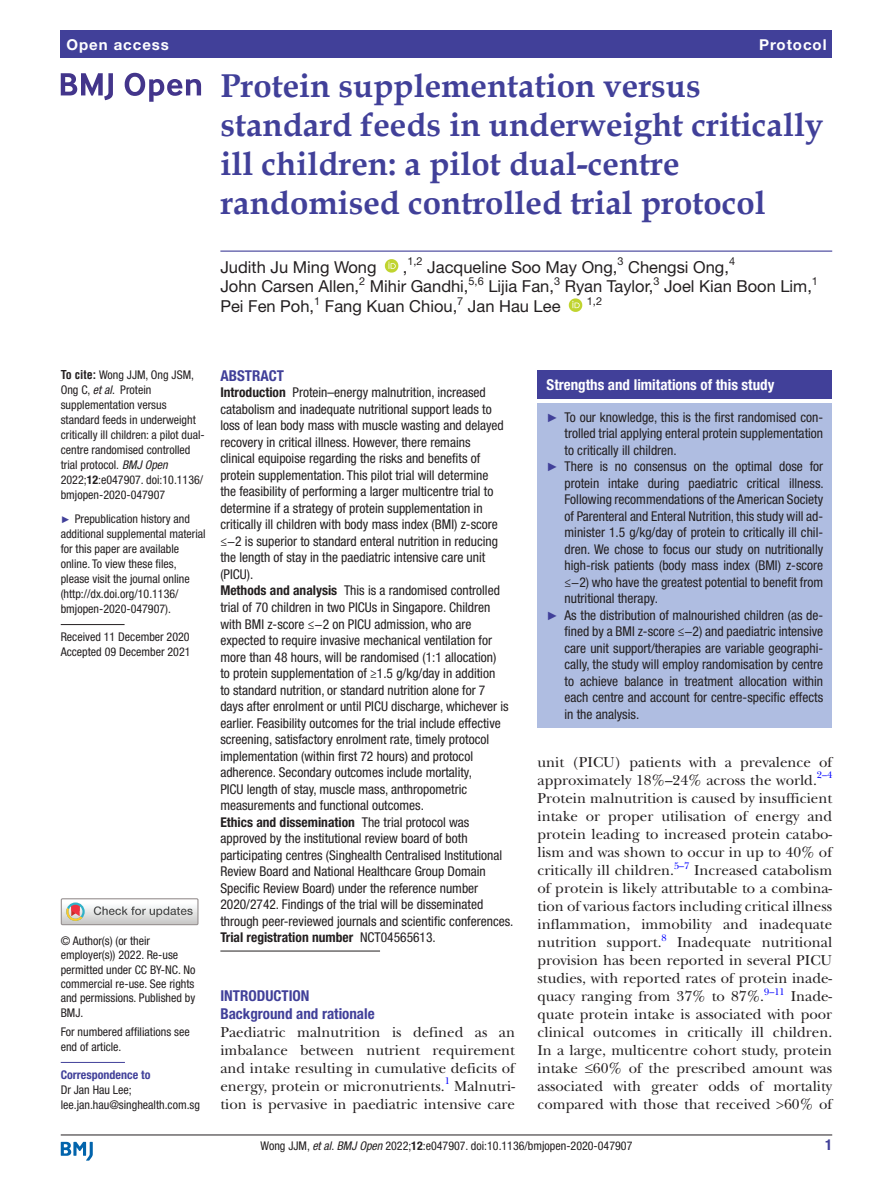
<style>
.page{position:relative;width:893px;height:1191px;background:#fff}
.page>*{position:absolute;margin:0;border:0;box-sizing:border-box;transform-origin:0 0}
.t1{font:700 33px/39px "Book Antiqua";color:#414099}
.t2{font:16.5px "Helvetica Neue LT Std";color:#231f20}
.t3{font:15px/18px "New Baskerville";color:#231f20;text-align:justify}
.t4{font:700 condensed 15px/18px "Helvetica Neue LT Std";color:#414099}
.t5{font:700 condensed 15px "Helvetica Neue LT Std";color:#fff}
.t6{font:700 15px "Helvetica Neue LT Std";letter-spacing:.065em;color:#fff}
.t7{font:condensed 13.5px/16.5px "Helvetica Neue LT Std";color:#231f20}
.t8{font:condensed 12px/15px "Helvetica Neue LT Std";color:#231f20}
.t9{font:700 condensed 12px "Helvetica Neue LT Std";color:#414099}
.t10{font:10.95px "Helvetica Neue LT Std";color:#231f20}
.t11{font:9.9px "New Baskerville";color:#00f}
.s1{font-family:"Helvetica LT Std";font-weight:700}
.s2{font-style:italic}
.s3{font-weight:700}
.s4{font-family:"Arial";font-stretch:normal;font-size:9.75px;color:#414099}
.s5{font-family:"Arial";font-stretch:normal;font-size:12px;color:#414099}
</style>
<div class="page">
<hr style="left:61px;top:1134px;width:771px;height:1px;background:#231f20">
<svg style="left:61px;top:1141px;width:32px;height:19px"></svg>
<div style="left:61px;top:31px;width:771px;height:27px;background:#414099"></div>
<hr style="left:220px;top:250px;width:612px;height:2px;background:#414099">
<svg style="left:385px;top:259px;width:13px;height:14px"></svg>
<svg style="left:569px;top:298px;width:13px;height:14px"></svg>
<hr style="left:61px;top:624px;width:64px;height:1px;background:#231f20">
<hr style="left:61px;top:1062px;width:64px;height:1px;background:#414099">
<svg style="left:61px;top:73px;width:52px;height:27px"></svg>
<svg style="left:125px;top:73px;width:76px;height:29px"></svg>
<div style="left:61px;top:898px;width:138px;height:27px;border:1px solid #969090"></div>
<svg style="left:61px;top:898px;width:137px;height:26px"></svg>
<hr style="left:220px;top:950px;width:160px;height:1px;background:#231f20">
<div style="left:538px;top:370px;width:294px;height:29px;background:#414099"></div>
<div style="left:538px;top:403px;width:294px;height:325px;background:#afbde1"></div>
<p class="t6" style="left:66px;top:35px;width:104px">Open access</p>
<p class="t6" style="left:759px;top:35px;width:69px">Protocol</p>
<h1 class="t1" style="left:220px;top:66px;width:605px">Protein supplementation versus standard feeds in underweight critically ill children: a pilot dual-centre randomised controlled trial protocol</h1>
<p class="t2" style="left:220px;top:257px;width:158px">Judith Ju Ming Wong</p>
<p class="t2" style="left:403px;top:257px;width:6px">,</p>
<p class="t10" style="left:407px;top:255px;width:17px">1,2</p>
<p class="t2" style="left:427px;top:257px;width:192px">Jacqueline Soo May Ong,</p>
<p class="t10" style="left:617px;top:255px;width:8px">3</p>
<p class="t2" style="left:628px;top:257px;width:102px">Chengsi Ong,</p>
<p class="t10" style="left:729px;top:255px;width:8px">4</p>
<p class="t2" style="left:220px;top:276px;width:140px">John Carsen Allen,</p>
<p class="t10" style="left:359px;top:274px;width:8px">2</p>
<p class="t2" style="left:370px;top:276px;width:100px">Mihir Gandhi,</p>
<p class="t10" style="left:469px;top:274px;width:17px">5,6</p>
<p class="t2" style="left:488px;top:276px;width:67px">Lijia Fan,</p>
<p class="t10" style="left:554px;top:274px;width:8px">3</p>
<p class="t2" style="left:565px;top:276px;width:90px">Ryan Taylor,</p>
<p class="t10" style="left:653px;top:274px;width:8px">3</p>
<p class="t2" style="left:664px;top:276px;width:149px">Joel Kian Boon Lim,</p>
<p class="t10" style="left:812px;top:274px;width:8px">1</p>
<p class="t2" style="left:220px;top:296px;width:95px">Pei Fen Poh,</p>
<p class="t10" style="left:314px;top:294px;width:8px">1</p>
<p class="t2" style="left:325px;top:296px;width:134px">Fang Kuan Chiou,</p>
<p class="t10" style="left:457px;top:294px;width:8px">7</p>
<p class="t2" style="left:468px;top:296px;width:94px">Jan Hau Lee</p>
<p class="t10" style="left:587px;top:294px;width:17px">1,2</p>
<p class="t8" style="left:61px;top:367px;width:145px"><span class="s1">To cite:</span> Wong JJM, Ong JSM,<br>Ong C, <span class="s2">et al</span>. Protein supplementation versus standard feeds in underweight critically ill children: a pilot dual&shy;centre randomised controlled trial protocol. <span class="s2">BMJ Open<br></span>2022;<span class="s3">12</span>:e047907. doi:10.1136/ bmjopen-2020-047907</p>
<p class="t8" style="left:61px;top:511px;width:146px"><span class="s4">►</span> Prepublication history and additional supplemental material for this paper are available online. To view these files, please visit the journal online (http://dx.doi.org/10.1136/ bmjopen-2020-047907).</p>
<p class="t8" style="left:61px;top:629px;width:131px">Received 11 December 2020<br>Accepted 09 December 2021</p>
<p class="t8" style="left:61px;top:933px;width:136px;line-height:14.4px">© Author(s) (or their employer(s)) 2022. Re-use permitted under CC BY-NC. No commercial re-use. See rights and permissions. Published by<br>BMJ.</p>
<p class="t8" style="left:61px;top:1024px;width:130px">For numbered affiliations see end of article.</p>
<p class="t9" style="left:61px;top:1067px;width:91px">Correspondence to</p>
<p class="t8" style="left:61px;top:1082px;width:141px">Dr Jan Hau Lee; lee.jan.hau@singhealth.com.sg</p>
<p class="t4" style="left:220px;top:366px;width:65px">ABSTRACT</p>
<p class="t7" style="left:220px;top:384px;width:295px"><span class="s3">Introduction</span> Protein–energy malnutrition, increased catabolism and inadequate nutritional support leads to loss of lean body mass with muscle wasting and delayed recovery in critical illness. However, there remains<br>clinical equipoise regarding the risks and benefits of protein supplementation. This pilot trial will determine<br>the feasibility of performing a larger multicentre trial to determine if a strategy of protein supplementation in critically ill children with body mass index (BMI) z-score ≤−2 is superior to standard enteral nutrition in reducing the length of stay in the paediatric intensive care unit (PICU).<br><span class="s3">Methods and analysis</span> This is a randomised controlled trial of 70 children in two PICUs in Singapore. Children with BMI z-score ≤−2 on PICU admission, who are expected to require invasive mechanical ventilation for more than 48 hours, will be randomised (1:1 allocation)<br>to protein supplementation of ≥1.5 g/kg/day in addition<br>to standard nutrition, or standard nutrition alone for 7<br>days after enrolment or until PICU discharge, whichever is earlier. Feasibility outcomes for the trial include effective screening, satisfactory enrolment rate, timely protocol implementation (within first 72 hours) and protocol adherence. Secondary outcomes include mortality,<br>PICU length of stay, muscle mass, anthropometric measurements and functional outcomes.<br><span class="s3">Ethics and dissemination</span> The trial protocol was approved by the institutional review board of both participating centres (Singhealth Centralised Institutional Review Board and National Healthcare Group Domain Specific Review Board) under the reference number 2020/2742. Findings of the trial will be disseminated through peer-reviewed journals and scientific conferences.<br><span class="s3">Trial registration number</span> NCT04565613.</p>
<p class="t4" style="left:220px;top:986px;width:156px">INTRODUCTION<br>Background and rationale</p>
<p class="t3" style="left:220px;top:1023px;width:296px">Paediatric malnutrition is defined as an imbalance between nutrient requirement and intake resulting in cumulative deficits of energy, protein or micronutrients.</p>
<p class="t11" style="left:445px;top:1075px;width:7px">1</p>
<p class="t3" style="left:220px;top:1077px;width:296px;text-align:right">Malnutri-<br>tion is pervasive in paediatric intensive care</p>
<p class="t5" style="left:547px;top:375px;width:229px">Strengths and limitations of this study</p>
<p class="t7" style="left:547px;top:408px;width:278px"><span class="s5">►</span> To our knowledge, this is the first randomised con-</p>
<p class="t7" style="left:565px;top:425px;width:260px">trolled trial applying enteral protein supplementation</p>
<p class="t7" style="left:565px;top:441px;width:114px">to critically ill children.</p>
<p class="t7" style="left:547px;top:458px;width:278px"><span class="s5">►</span> There is no consensus on the optimal dose for</p>
<p class="t7" style="left:565px;top:474px;width:261px">protein intake during paediatric critical illness.</p>
<p class="t7" style="left:565px;top:491px;width:260px">Following recommendations of the American Society</p>
<p class="t7" style="left:565px;top:507px;width:260px">of Parenteral and Enteral Nutrition, this study will ad-</p>
<p class="t7" style="left:565px;top:524px;width:260px">minister 1.5 g/kg/day of protein to critically ill chil-</p>
<p class="t7" style="left:565px;top:540px;width:260px">dren. We chose to focus our study on nutritionally</p>
<p class="t7" style="left:565px;top:557px;width:260px">high-risk patients (body mass index (BMI) z-score</p>
<p class="t7" style="left:565px;top:573px;width:260px">≤−2) who have the greatest potential to benefit from</p>
<p class="t7" style="left:565px;top:590px;width:95px">nutritional therapy.</p>
<p class="t7" style="left:547px;top:606px;width:278px"><span class="s5">►</span> As the distribution of malnourished children (as de-</p>
<p class="t7" style="left:565px;top:623px;width:260px">fined by a BMI z-score ≤−2) and paediatric intensive</p>
<p class="t7" style="left:565px;top:639px;width:260px">care unit support/therapies are variable geographi-</p>
<p class="t7" style="left:565px;top:656px;width:260px">cally, the study will employ randomisation by centre</p>
<p class="t7" style="left:565px;top:672px;width:260px">to achieve balance in treatment allocation within</p>
<p class="t7" style="left:565px;top:689px;width:260px">each centre and account for centre-specific effects</p>
<p class="t7" style="left:565px;top:705px;width:76px">in the analysis.</p>
<p class="t3" style="left:538px;top:753px;width:296px">unit (PICU) patients with a prevalence of approximately 18%–24% across the world.<sup>2–4<br></sup>Protein malnutrition is caused by insufficient intake or proper utilisation of energy and protein leading to increased protein catabo&shy;lism and was shown to occur in up to 40% of critically ill children.</p>
<p class="t11" style="left:674px;top:859px;width:17px">5–7</p>
<p class="t3" style="left:538px;top:861px;width:296px;text-indent:157px">Increased catabolism of protein is likely attributable to a combina&shy;tion of various factors including critical illness inflammation, immobility and inadequate nutrition support.</p>
<p class="t11" style="left:662px;top:931px;width:7px">8</p>
<p class="t3" style="left:538px;top:933px;width:296px;text-indent:139px">Inadequate nutritional provision has been reported in several PICU studies, with reported rates of protein inade&shy;quacy ranging from 37% to 87%.</p>
<p class="t11" style="left:764px;top:985px;width:22px">9–11</p>
<p class="t3" style="left:538px;top:987px;width:296px;text-indent:253px">Inade&shy;quate protein intake is associated with poor clinical outcomes in critically ill children.<br>In a large, multicentre cohort study, protein intake ≤60% of the prescribed amount was associated with greater odds of mortality compared with those that received &gt;60% of</p>
<p class="t8" style="left:261px;top:1137px;width:373px">Wong JJM, <span class="s2">et al</span>. <span class="s2">BMJ Open</span> 2022;<span class="s3">12</span>:e047907. doi:10.1136/bmjopen-2020-047907</p>
<p class="t4" style="left:825px;top:1135px;width:9px">1</p>
</div>
